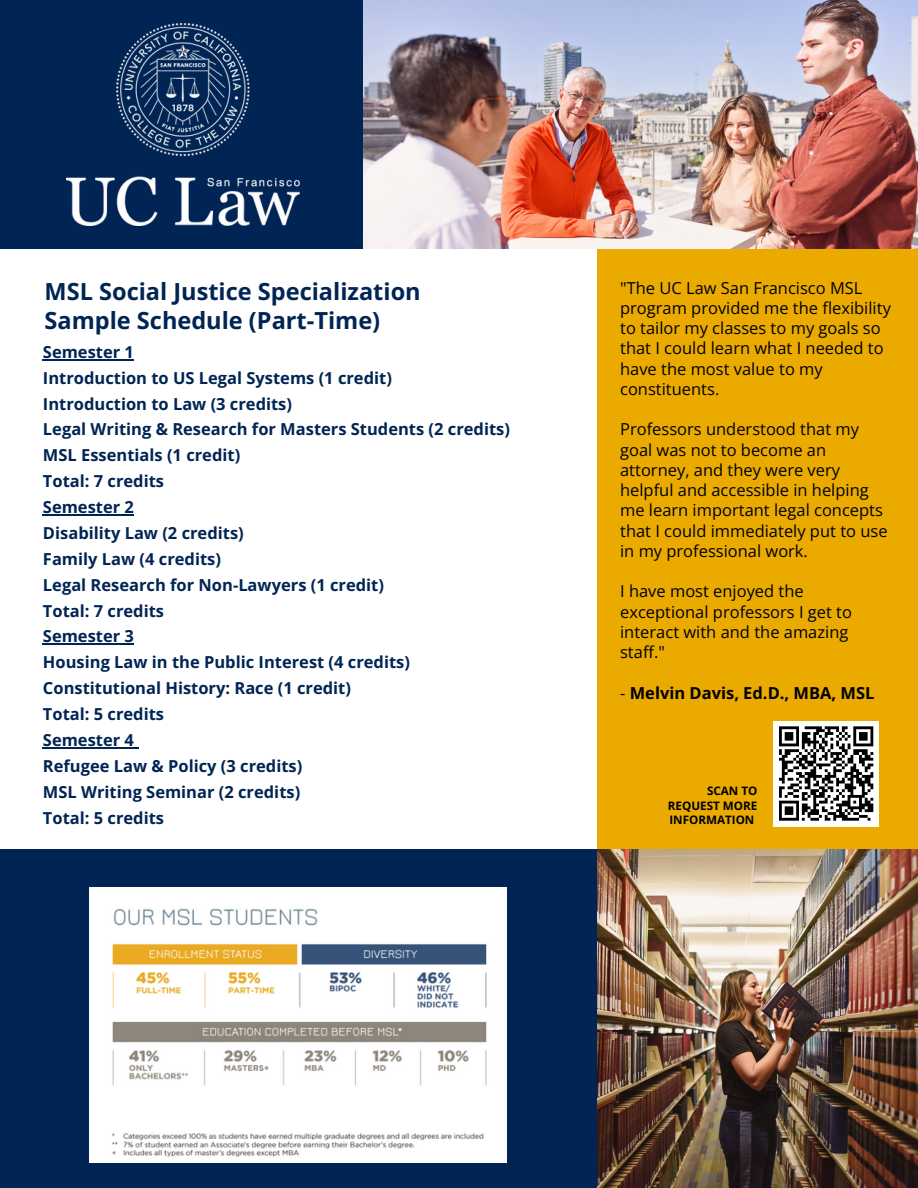
<style>
.page{position:relative;width:918px;height:1188px;background:#fff}
.page>*{position:absolute;margin:0;border:0;box-sizing:border-box;transform-origin:0 0}
.t1{font:700 23.55px "Open Sans";color:#002554}
.t2{font:700 16.5px "Open Sans";color:#002554}
.t3{font:16.5px/20.2px "Open Sans";color:#000}
.t4{font:700 16.5px "Open Sans";color:#000}
.t5{font:700 11.7px/14.5px "Open Sans";color:#000;text-align:justify}
.s1{font-weight:400}
</style>
<div class="page">
<div style="left:0;top:0;width:918px;height:249px;background:#002554"></div>
<div style="left:0;top:850px;width:597px;height:338px;background:#002554"></div>
<div style="left:597px;top:249px;width:321px;height:601px;background:#eaaa00"></div>
<img style="left:597px;top:850px;width:321px;height:338px">
<img style="left:364px;top:0;width:554px;height:249px">
<div style="left:773px;top:721px;width:106px;height:105px;background:#fff"></div>
<svg style="left:779px;top:726px;width:95px;height:95px"></svg>
<img style="left:66px;top:23px;width:233px;height:203px">
<img style="left:90px;top:888px;width:417px;height:215px">
<img style="left:90px;top:1103px;width:417px;height:59px">
<hr style="left:43px;top:359px;width:91px;height:1px;background:#002554">
<hr style="left:43px;top:514px;width:91px;height:1px;background:#002554">
<hr style="left:43px;top:644px;width:91px;height:1px;background:#002554">
<hr style="left:43px;top:747px;width:91px;height:1px;background:#002554">
<p class="t1" style="left:45px;top:275px;width:378px">MSL Social Justice Specialization</p>
<p class="t1" style="left:45px;top:304px;width:337px">Sample Schedule (Part-Time)</p>
<p class="t2" style="left:43px;top:340px;width:93px">Semester 1</p>
<p class="t2" style="left:43px;top:366px;width:350px">Introduction to US Legal Systems (1 credit)</p>
<p class="t2" style="left:43px;top:392px;width:251px">Introduction to Law (3 credits)</p>
<p class="t2" style="left:43px;top:418px;width:469px">Legal Writing &amp; Research for Masters Students (2 credits)</p>
<p class="t2" style="left:43px;top:444px;width:199px">MSL Essentials (1 credit)</p>
<p class="t2" style="left:43px;top:470px;width:123px">Total: 7 credits</p>
<p class="t2" style="left:43px;top:495px;width:93px">Semester 2</p>
<p class="t2" style="left:43px;top:521px;width:202px">Disability Law (2 credits)</p>
<p class="t2" style="left:43px;top:547px;width:179px">Family Law (4 credits)</p>
<p class="t2" style="left:43px;top:573px;width:343px">Legal Research for Non-Lawyers (1 credit)</p>
<p class="t2" style="left:43px;top:599px;width:123px">Total: 7 credits</p>
<p class="t2" style="left:43px;top:625px;width:93px">Semester 3</p>
<p class="t2" style="left:43px;top:651px;width:369px">Housing Law in the Public Interest (4 credits)</p>
<p class="t2" style="left:43px;top:677px;width:310px">Constitutional History: Race (1 credit)</p>
<p class="t2" style="left:43px;top:702px;width:123px">Total: 5 credits</p>
<p class="t2" style="left:43px;top:728px;width:93px">Semester 4</p>
<p class="t2" style="left:43px;top:754px;width:261px">Refugee Law &amp; Policy (3 credits)</p>
<p class="t2" style="left:43px;top:780px;width:259px">MSL Writing Seminar (2 credits)</p>
<p class="t2" style="left:43px;top:806px;width:123px">Total: 5 credits</p>
<p class="t3" style="left:620px;top:277px;width:272px">"The UC Law San Francisco MSL program provided me the flexibility to tailor my classes to my goals so that I could learn what I needed to have the most value to my constituents.</p>
<p class="t3" style="left:620px;top:419px;width:269px">Professors understood that my goal was not to become an attorney, and they were very helpful and accessible in helping me learn important legal concepts that I could immediately put to use in my professional work.</p>
<p class="t3" style="left:620px;top:581px;width:233px">I have most enjoyed the exceptional professors I get to interact with and the amazing staff."</p>
<p class="t4" style="left:620px;top:681px;width:256px"><span class="s1">-</span> Melvin Davis, Ed.D., MBA, MSL</p>
<p class="t5" style="left:668px;top:783px;width:91px;text-indent:39px">SCAN TO REQUEST MORE INFORMATION</p>
</div>
